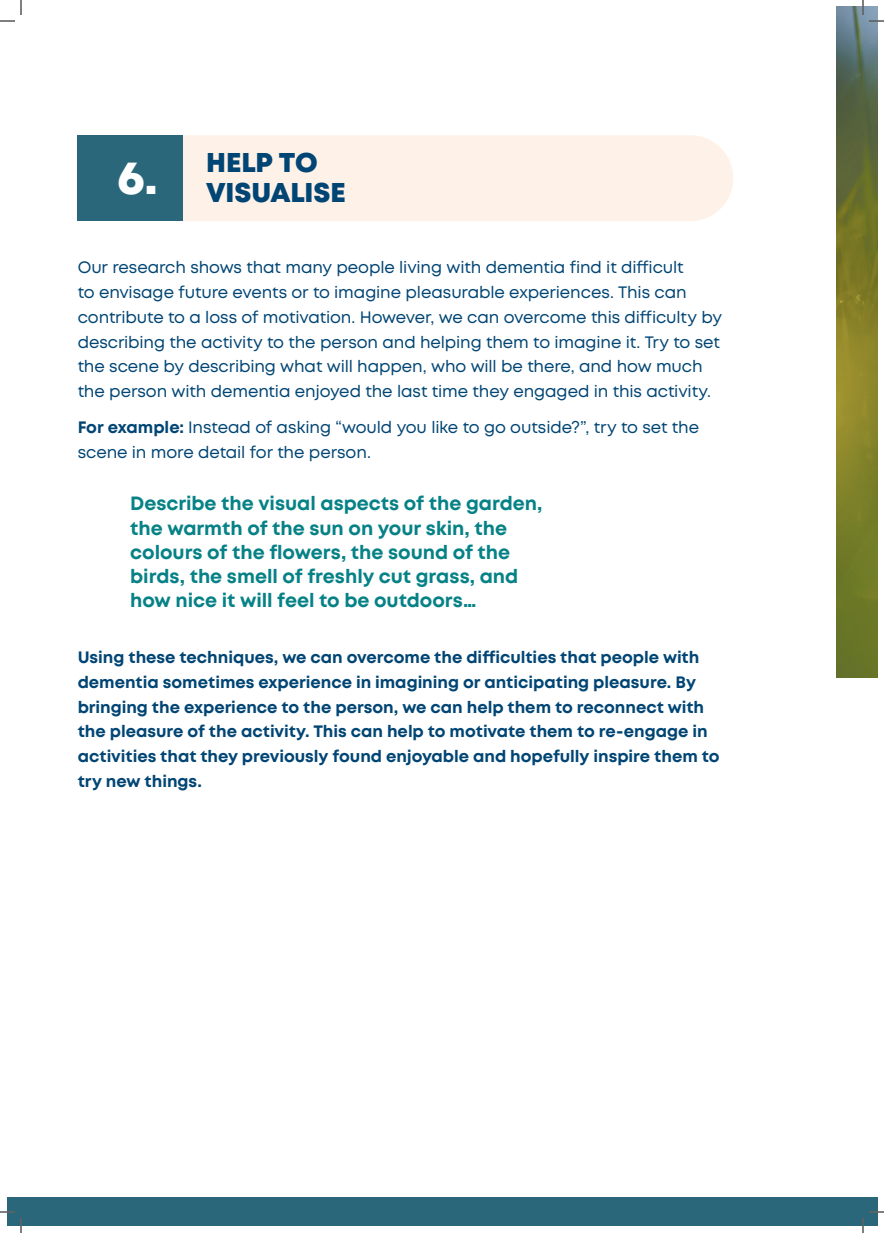
<style>
.page{position:relative;width:884px;height:1233px;background:#fff}
.page>*{position:absolute;margin:0;border:0;box-sizing:border-box;transform-origin:0 0}
.t1{font:800 27.2px "Mont";letter-spacing:-.005em;color:#004574}
.t2{font:700 19.2px/24.1px "Mont";letter-spacing:-.005em;color:#068287}
.t3{font:16.5px/24.8px "Mont";letter-spacing:-.005em;color:#004574}
.t4{font:700 16.5px/24.8px "Mont";color:#004574}
.s1{font-weight:700}
</style>
<div class="page">
<img style="left:836px;top:7px;width:41px;height:670px">
<div style="left:183px;top:135px;width:550px;height:86px;background:#fef1e7"></div>
<div style="left:78px;top:135px;width:105px;height:86px;background:#2a677a"></div>
<div style="left:7px;top:1197px;width:870px;height:29px;background:#2a677a"></div>
<svg style="left:0;top:1211px;width:15px;height:1px"></svg>
<svg style="left:869px;top:1211px;width:15px;height:1px"></svg>
<svg style="left:0;top:0;width:22px;height:22px"></svg>
<svg style="left:20px;top:1218px;width:2px;height:15px"></svg>
<svg style="left:862px;top:0;width:22px;height:22px"></svg>
<svg style="left:862px;top:1218px;width:2px;height:15px"></svg>
<h1 class="t1" style="left:206px;top:145px;width:113px">HELP TO</h1>
<h1 class="t1" style="left:117px;top:175px;width:230px"><sup>6.</sup> VISUALISE</h1>
<p class="t3" style="left:78px;top:255px;width:646px">Our research shows that many people living with dementia find it difficult<br>to envisage future events or to imagine pleasurable experiences. This can contribute to a loss of motivation. However, we can overcome this difficulty by describing the activity to the person and helping them to imagine it. Try to set the scene by describing what will happen, who will be there, and how much the person with dementia enjoyed the last time they engaged in this activity.</p>
<p class="t3" style="left:78px;top:415px;width:623px"><span class="s1">For example:</span> Instead of asking “would you like to go outside?”, try to set the scene in more detail for the person.</p>
<p class="t2" style="left:130px;top:492px;width:414px">Describe the visual aspects of the garden, the warmth of the sun on your skin, the colours of the flowers, the sound of the birds, the smell of freshly cut grass, and how nice it will feel to be outdoors…</p>
<p class="t4" style="left:78px;top:645px;width:643px">Using these techniques, we can overcome the difficulties that people with dementia sometimes experience in imagining or anticipating pleasure. By bringing the experience to the person, we can help them to reconnect with the pleasure of the activity. This can help to motivate them to re-engage in activities that they previously found enjoyable and hopefully inspire them to try new things.</p>
</div>
